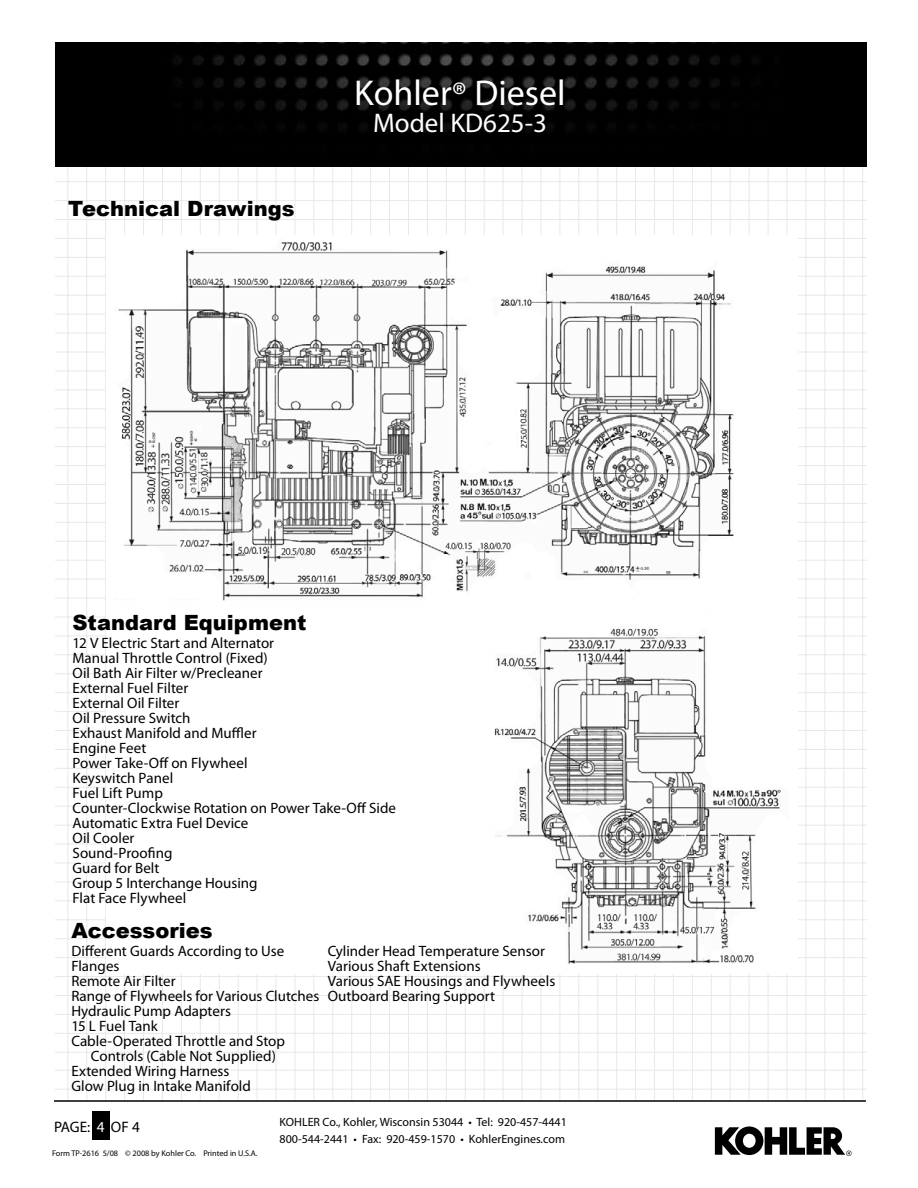
<style>
.page{position:relative;width:918px;height:1188px;background:#fff}
.page>*{position:absolute;margin:0;border:0;box-sizing:border-box;transform-origin:0 0}
.t1{font:36px "Myriad Pro";color:#fff}
.t2{font:27px "Myriad Pro";color:#fff}
.t3{font:900 21px "Arial";color:#000}
.t4{font:15.15px "Myriad Pro";letter-spacing:-.01em;color:#000}
.t5{font:15px/15px "Myriad Pro";color:#000}
.t6{font:12px/16.5px "Myriad Pro";color:#000}
.t7{font:8.25px "Myriad Pro";color:#000}
.s1{color:#fff}
</style>
<div class="page">
<hr style="left:56px;top:162px;width:1px;height:939px;background:#e8e9ea">
<hr style="left:67px;top:162px;width:1px;height:939px;background:#e8e9ea">
<hr style="left:86px;top:162px;width:1px;height:939px;background:#e8e9ea">
<hr style="left:105px;top:162px;width:1px;height:939px;background:#e8e9ea">
<hr style="left:124px;top:162px;width:1px;height:939px;background:#e8e9ea">
<hr style="left:143px;top:162px;width:1px;height:939px;background:#e8e9ea">
<hr style="left:162px;top:162px;width:1px;height:939px;background:#e8e9ea">
<hr style="left:181px;top:162px;width:1px;height:939px;background:#e8e9ea">
<hr style="left:200px;top:162px;width:1px;height:939px;background:#e8e9ea">
<hr style="left:219px;top:162px;width:1px;height:939px;background:#e8e9ea">
<hr style="left:238px;top:162px;width:1px;height:939px;background:#e8e9ea">
<hr style="left:257px;top:162px;width:1px;height:939px;background:#e8e9ea">
<hr style="left:276px;top:162px;width:1px;height:939px;background:#e8e9ea">
<hr style="left:295px;top:162px;width:1px;height:939px;background:#e8e9ea">
<hr style="left:313px;top:162px;width:1px;height:939px;background:#e8e9ea">
<hr style="left:332px;top:162px;width:1px;height:939px;background:#e8e9ea">
<hr style="left:351px;top:162px;width:1px;height:939px;background:#e8e9ea">
<hr style="left:370px;top:162px;width:1px;height:939px;background:#e8e9ea">
<hr style="left:389px;top:162px;width:1px;height:939px;background:#e8e9ea">
<hr style="left:408px;top:162px;width:1px;height:939px;background:#e8e9ea">
<hr style="left:427px;top:162px;width:1px;height:939px;background:#e8e9ea">
<hr style="left:446px;top:162px;width:1px;height:939px;background:#e8e9ea">
<hr style="left:465px;top:162px;width:1px;height:939px;background:#e8e9ea">
<hr style="left:484px;top:162px;width:1px;height:939px;background:#e8e9ea">
<hr style="left:503px;top:162px;width:1px;height:939px;background:#e8e9ea">
<hr style="left:522px;top:162px;width:1px;height:939px;background:#e8e9ea">
<hr style="left:541px;top:162px;width:1px;height:939px;background:#e8e9ea">
<hr style="left:560px;top:162px;width:1px;height:939px;background:#e8e9ea">
<hr style="left:578px;top:162px;width:1px;height:939px;background:#e8e9ea">
<hr style="left:597px;top:162px;width:1px;height:939px;background:#e8e9ea">
<hr style="left:616px;top:162px;width:1px;height:939px;background:#e8e9ea">
<hr style="left:635px;top:162px;width:1px;height:939px;background:#e8e9ea">
<hr style="left:654px;top:162px;width:1px;height:939px;background:#e8e9ea">
<hr style="left:673px;top:162px;width:1px;height:939px;background:#e8e9ea">
<hr style="left:692px;top:162px;width:1px;height:939px;background:#e8e9ea">
<hr style="left:711px;top:162px;width:1px;height:939px;background:#e8e9ea">
<hr style="left:730px;top:162px;width:1px;height:939px;background:#e8e9ea">
<hr style="left:749px;top:162px;width:1px;height:939px;background:#e8e9ea">
<hr style="left:768px;top:162px;width:1px;height:939px;background:#e8e9ea">
<hr style="left:787px;top:162px;width:1px;height:939px;background:#e8e9ea">
<hr style="left:806px;top:162px;width:1px;height:939px;background:#e8e9ea">
<hr style="left:824px;top:162px;width:1px;height:939px;background:#e8e9ea">
<hr style="left:843px;top:162px;width:1px;height:939px;background:#e8e9ea">
<hr style="left:862px;top:162px;width:1px;height:939px;background:#e8e9ea">
<hr style="left:881px;top:162px;width:1px;height:939px;background:#e8e9ea">
<hr style="left:56px;top:1052px;width:811px;height:1px;background:#e8e9ea">
<hr style="left:56px;top:1033px;width:811px;height:1px;background:#e8e9ea">
<hr style="left:56px;top:1014px;width:811px;height:1px;background:#e8e9ea">
<hr style="left:56px;top:995px;width:811px;height:1px;background:#e8e9ea">
<hr style="left:56px;top:976px;width:811px;height:1px;background:#e8e9ea">
<hr style="left:56px;top:957px;width:811px;height:1px;background:#e8e9ea">
<hr style="left:56px;top:938px;width:811px;height:1px;background:#e8e9ea">
<hr style="left:56px;top:919px;width:811px;height:1px;background:#e8e9ea">
<hr style="left:56px;top:900px;width:811px;height:1px;background:#e8e9ea">
<hr style="left:56px;top:882px;width:811px;height:1px;background:#e8e9ea">
<hr style="left:56px;top:863px;width:811px;height:1px;background:#e8e9ea">
<hr style="left:56px;top:844px;width:811px;height:1px;background:#e8e9ea">
<hr style="left:56px;top:825px;width:811px;height:1px;background:#e8e9ea">
<hr style="left:56px;top:806px;width:811px;height:1px;background:#e8e9ea">
<hr style="left:56px;top:787px;width:811px;height:1px;background:#e8e9ea">
<hr style="left:56px;top:768px;width:811px;height:1px;background:#e8e9ea">
<hr style="left:56px;top:749px;width:811px;height:1px;background:#e8e9ea">
<hr style="left:56px;top:730px;width:811px;height:1px;background:#e8e9ea">
<hr style="left:56px;top:711px;width:811px;height:1px;background:#e8e9ea">
<hr style="left:56px;top:692px;width:811px;height:1px;background:#e8e9ea">
<hr style="left:56px;top:673px;width:811px;height:1px;background:#e8e9ea">
<hr style="left:56px;top:654px;width:811px;height:1px;background:#e8e9ea">
<hr style="left:56px;top:636px;width:811px;height:1px;background:#e8e9ea">
<hr style="left:56px;top:617px;width:811px;height:1px;background:#e8e9ea">
<hr style="left:56px;top:598px;width:811px;height:1px;background:#e8e9ea">
<hr style="left:56px;top:579px;width:811px;height:1px;background:#e8e9ea">
<hr style="left:56px;top:560px;width:811px;height:1px;background:#e8e9ea">
<hr style="left:56px;top:541px;width:811px;height:1px;background:#e8e9ea">
<hr style="left:56px;top:522px;width:811px;height:1px;background:#e8e9ea">
<hr style="left:56px;top:503px;width:811px;height:1px;background:#e8e9ea">
<hr style="left:56px;top:484px;width:811px;height:1px;background:#e8e9ea">
<hr style="left:56px;top:465px;width:811px;height:1px;background:#e8e9ea">
<hr style="left:56px;top:446px;width:811px;height:1px;background:#e8e9ea">
<hr style="left:56px;top:427px;width:811px;height:1px;background:#e8e9ea">
<hr style="left:56px;top:408px;width:811px;height:1px;background:#e8e9ea">
<hr style="left:56px;top:389px;width:811px;height:1px;background:#e8e9ea">
<hr style="left:56px;top:371px;width:811px;height:1px;background:#e8e9ea">
<hr style="left:56px;top:352px;width:811px;height:1px;background:#e8e9ea">
<hr style="left:56px;top:333px;width:811px;height:1px;background:#e8e9ea">
<hr style="left:56px;top:314px;width:811px;height:1px;background:#e8e9ea">
<hr style="left:56px;top:295px;width:811px;height:1px;background:#e8e9ea">
<hr style="left:56px;top:276px;width:811px;height:1px;background:#e8e9ea">
<hr style="left:56px;top:257px;width:811px;height:1px;background:#e8e9ea">
<hr style="left:56px;top:238px;width:811px;height:1px;background:#e8e9ea">
<hr style="left:56px;top:219px;width:811px;height:1px;background:#e8e9ea">
<hr style="left:56px;top:200px;width:811px;height:1px;background:#e8e9ea">
<hr style="left:56px;top:181px;width:811px;height:1px;background:#e8e9ea">
<hr style="left:56px;top:1187px;width:811px;height:1px;background:#e8e9ea">
<hr style="left:56px;top:1183px;width:811px;height:1px;background:#e8e9ea">
<hr style="left:56px;top:1165px;width:811px;height:1px;background:#e8e9ea">
<hr style="left:56px;top:1146px;width:811px;height:1px;background:#e8e9ea">
<hr style="left:56px;top:1127px;width:811px;height:1px;background:#e8e9ea">
<hr style="left:56px;top:1108px;width:811px;height:1px;background:#e8e9ea">
<hr style="left:56px;top:1089px;width:811px;height:1px;background:#e8e9ea">
<hr style="left:56px;top:1070px;width:811px;height:1px;background:#e8e9ea">
<svg style="left:715px;top:1126px;width:137px;height:30px"></svg>
<hr style="left:54px;top:1100px;width:812px;height:2px;background:#000">
<img style="left:56px;top:42px;width:811px;height:124px">
<div style="left:92px;top:1111px;width:18px;height:29px;background:#000"></div>
<img style="left:106px;top:235px;width:691px;height:739px">
<h3 class="t3" style="left:68px;top:193px;width:228px">Technical Drawings</h3>
<h1 class="t1" style="left:354px;top:73px;width:213px">Kohler® Diesel</h1>
<h2 class="t2" style="left:373px;top:108px;width:175px">Model KD625-3</h2>
<h3 class="t3" style="left:73px;top:607px;width:235px">Standard Equipment</h3>
<p class="t5" style="left:73px;top:635px;width:325px">12 V Electric Start and Alternator<br>Manual Throttle Control (Fixed)<br>Oil Bath Air Filter w/Precleaner<br>External Fuel Filter<br>External Oil Filter<br>Oil Pressure Switch<br>Exhaust Manifold and Muffler<br>Engine Feet<br>Power Take-Off on Flywheel<br>Keyswitch Panel<br>Fuel Lift Pump<br>Counter-Clockwise Rotation on Power Take-Off Side<br>Automatic Extra Fuel Device<br>Oil Cooler<br>Sound-Proofing<br>Guard for Belt<br>Group 5 Interchange Housing<br>Flat Face Flywheel</p>
<h3 class="t3" style="left:71px;top:915px;width:143px">Accessories</h3>
<p class="t5" style="left:71px;top:944px;width:214px">Different Guards According to Use</p>
<p class="t5" style="left:71px;top:959px;width:50px">Flanges</p>
<p class="t5" style="left:71px;top:974px;width:106px">Remote Air Filter</p>
<p class="t5" style="left:71px;top:989px;width:249px">Range of Flywheels for Various Clutches</p>
<p class="t5" style="left:71px;top:1004px;width:161px">Hydraulic Pump Adapters</p>
<p class="t5" style="left:71px;top:1019px;width:88px">15 L Fuel Tank</p>
<p class="t5" style="left:71px;top:1034px;width:215px">Cable-Operated Throttle and Stop</p>
<p class="t5" style="left:91px;top:1049px;width:187px">Controls (Cable Not Supplied)</p>
<p class="t5" style="left:71px;top:1064px;width:160px">Extended Wiring Harness</p>
<p class="t5" style="left:71px;top:1079px;width:181px">Glow Plug in Intake Manifold</p>
<p class="t5" style="left:328px;top:943px;width:229px">Cylinder Head Temperature Sensor<br>Various Shaft Extensions<br>Various SAE Housings and Flywheels<br>Outboard Bearing Support</p>
<p class="t4" style="left:54px;top:1119px;width:87px">PAGE: <span class="s1">4</span> OF 4</p>
<p class="t6" style="left:280px;top:1114px;width:289px">KOHLER Co., Kohler, Wisconsin 53044 • Tel: 920-457-4441<br>800-544-2441 • Fax: 920-459-1570 • KohlerEngines.com</p>
<p class="t7" style="left:52px;top:1149px;width:207px">Form TP-2616 5/08 © 2008 by Kohler Co. Printed in U.S.A.</p>
</div>
